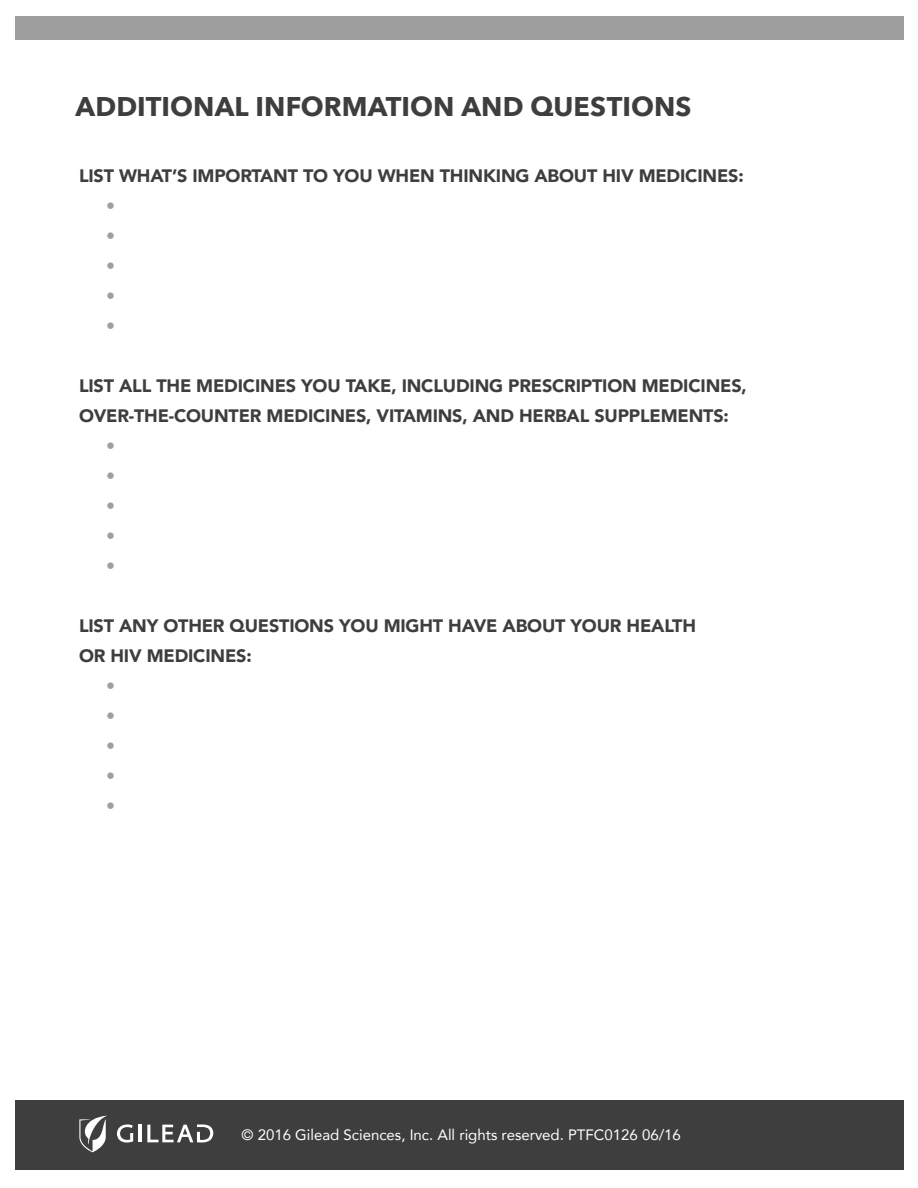
<style>
.page{position:relative;width:918px;height:1188px;background:#fff}
.page>*{position:absolute;margin:0;border:0;box-sizing:border-box;transform-origin:0 0}
.t1{font:700 27px "Avenir Next";color:#3e3e3f}
.t2{font:900 18px/30px "Avenir";letter-spacing:-.01em;color:#3e3e3f}
.t3{font:18px "Avenir";color:#9d9fa2}
.t4{font:15px "Avenir";color:#fff}
</style>
<div class="page">
<div style="left:15px;top:1100px;width:888px;height:69px;background:#3e3e3f"></div>
<div style="left:15px;top:16px;width:888px;height:24px;background:#9e9e9f"></div>
<svg style="left:117px;top:1124px;width:16px;height:19px"></svg>
<hr style="left:139px;top:1125px;width:3px;height:17px;background:#fff">
<svg style="left:147px;top:1124px;width:66px;height:19px"></svg>
<svg style="left:79px;top:1116px;width:27px;height:36px"></svg>
<p class="t1" style="left:76px;top:83px;width:617px">ADDITIONAL INFORMATION AND QUESTIONS</p>
<p class="t2" style="left:79px;top:160px;width:666px">LIST WHAT’S IMPORTANT TO YOU WHEN THINKING ABOUT HIV MEDICINES:</p>
<p class="t3" style="left:106px;top:191px;width:10px">•</p>
<p class="t3" style="left:106px;top:221px;width:10px">•</p>
<p class="t3" style="left:106px;top:251px;width:10px">•</p>
<p class="t3" style="left:106px;top:281px;width:10px">•</p>
<p class="t3" style="left:106px;top:311px;width:10px">•</p>
<p class="t2" style="left:79px;top:370px;width:669px">LIST ALL THE MEDICINES YOU TAKE, INCLUDING PRESCRIPTION MEDICINES,<br>OVER-THE-COUNTER MEDICINES, VITAMINS, AND HERBAL SUPPLEMENTS:</p>
<p class="t3" style="left:106px;top:431px;width:10px">•</p>
<p class="t3" style="left:106px;top:461px;width:10px">•</p>
<p class="t3" style="left:106px;top:491px;width:10px">•</p>
<p class="t3" style="left:106px;top:521px;width:10px">•</p>
<p class="t3" style="left:106px;top:551px;width:10px">•</p>
<p class="t2" style="left:79px;top:610px;width:618px">LIST ANY OTHER QUESTIONS YOU MIGHT HAVE ABOUT YOUR HEALTH<br>OR HIV MEDICINES:</p>
<p class="t3" style="left:106px;top:671px;width:10px">•</p>
<p class="t3" style="left:106px;top:701px;width:10px">•</p>
<p class="t3" style="left:106px;top:731px;width:10px">•</p>
<p class="t3" style="left:106px;top:761px;width:10px">•</p>
<p class="t3" style="left:106px;top:791px;width:10px">•</p>
<p class="t4" style="left:242px;top:1123px;width:441px">© 2016 Gilead Sciences, Inc. All rights reserved. PTFC0126 06/16</p>
</div>
